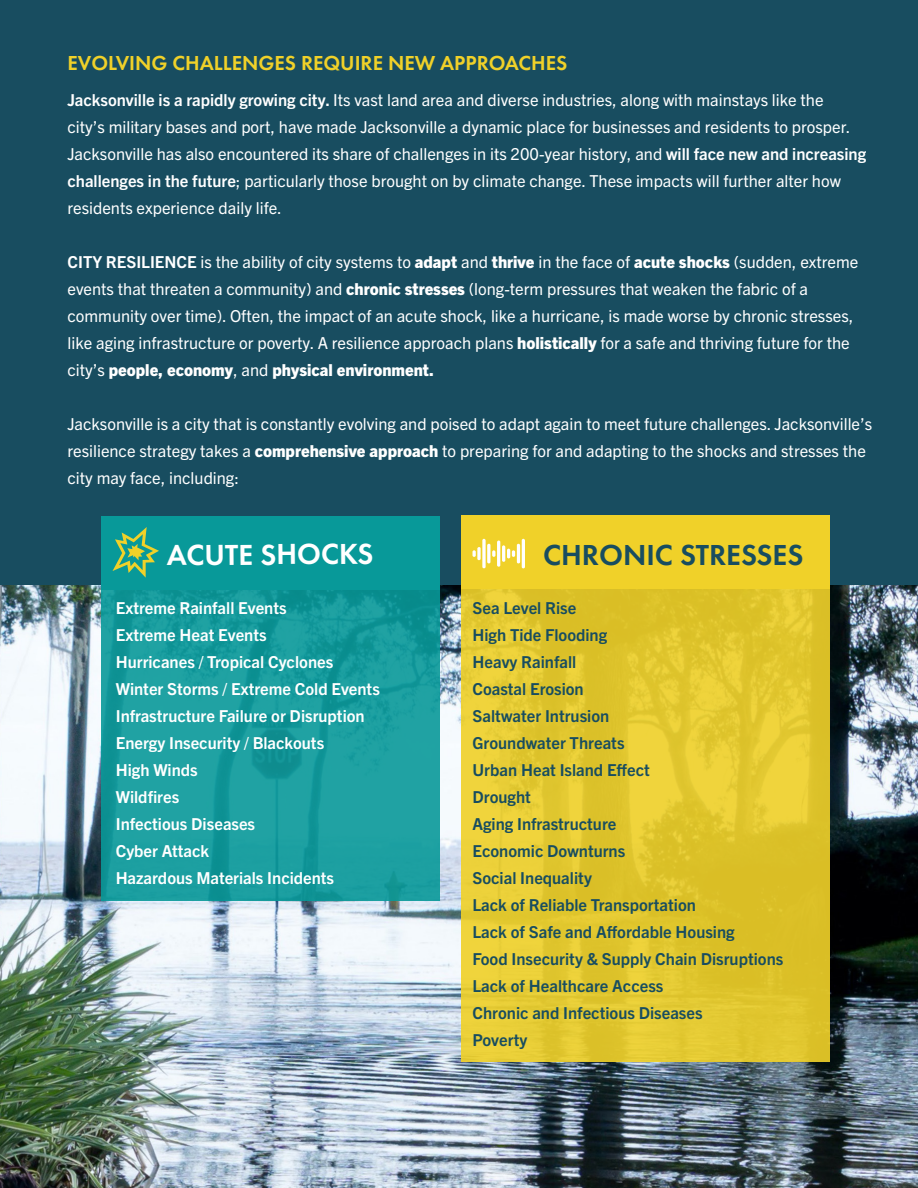
<style>
.page{position:relative;width:918px;height:1188px;background:#fff}
.page>*{position:absolute;margin:0;border:0;box-sizing:border-box;transform-origin:0 0}
.t1{font:600 30px "Futura PT";color:#184d60}
.t2{font:600 30px "Futura PT";letter-spacing:-.01em;color:#fff}
.t3{font:600 21px "Futura PT";color:#f0d129}
.t4{font:16.5px/27px "Trade Gothic Next LT Pro";color:#fff}
.t5{font:700 16.5px "Trade Gothic Next LT Pro";color:#184d60}
.t6{font:700 16.5px "Trade Gothic Next LT Pro";color:#fff}
.s1{font-weight:700}
.s2{font-weight:800}
</style>
<div class="page">
<img style="left:0;top:584px;width:918px;height:604px">
<div style="left:0;top:0;width:918px;height:584px;background:#184d60"></div>
<svg style="left:102px;top:589px;width:338px;height:312px;background:#199c9e"></svg>
<svg style="left:461px;top:589px;width:369px;height:473px;background:#e2c72f"></svg>
<div style="left:102px;top:516px;width:338px;height:73px;background:#089999"></div>
<svg style="left:113px;top:527px;width:46px;height:51px"></svg>
<div style="left:461px;top:516px;width:369px;height:73px;background:#f0d129"></div>
<svg style="left:472px;top:539px;width:53px;height:30px"></svg>
<p class="t3" style="left:68px;top:50px;width:502px">EVOLVING CHALLENGES REQUIRE NEW APPROACHES</p>
<p class="t4" style="left:68px;top:85px;width:800px"><span class="s1">Jacksonville is a rapidly growing city.</span> Its vast land area and diverse industries, along with mainstays like the<br>city’s military bases and port, have made Jacksonville a dynamic place for businesses and residents to prosper.<br>Jacksonville has also encountered its share of challenges in its 200-year history, and <span class="s1">will face new and increasing challenges in the future</span>; particularly those brought on by climate change. These impacts will further alter how residents experience daily life.</p>
<p class="t4" style="left:68px;top:247px;width:792px"><span class="s1">CITY RESILIENCE</span> is the ability of city systems to <span class="s2">adapt</span> and <span class="s2">thrive</span> in the face of <span class="s2">acute shocks</span> (sudden, extreme events that threaten a community) and <span class="s2">chronic stresses</span> (long-term pressures that weaken the fabric of a community over time). Often, the impact of an acute shock, like a hurricane, is made worse by chronic stresses, like aging infrastructure or poverty. A resilience approach plans <span class="s2">holistically</span> for a safe and thriving future for the city’s <span class="s2">people, economy</span>, and <span class="s2">physical environment.</span></p>
<p class="t4" style="left:68px;top:409px;width:806px">Jacksonville is a city that is constantly evolving and poised to adapt again to meet future challenges. Jacksonville’s resilience strategy takes a <span class="s2">comprehensive approach</span> to preparing for and adapting to the shocks and stresses the city may face, including:</p>
<p class="t2" style="left:167px;top:536px;width:208px">ACUTE SHOCKS</p>
<p class="t1" style="left:543px;top:536px;width:262px">CHRONIC STRESSES</p>
<p class="t6" style="left:116px;top:597px;width:172px">Extreme Rainfall Events</p>
<p class="t6" style="left:116px;top:624px;width:152px">Extreme Heat Events</p>
<p class="t6" style="left:116px;top:651px;width:219px">Hurricanes / Tropical Cyclones</p>
<p class="t6" style="left:116px;top:678px;width:266px">Winter Storms / Extreme Cold Events</p>
<p class="t6" style="left:116px;top:705px;width:250px">Infrastructure Failure or Disruption</p>
<p class="t6" style="left:116px;top:732px;width:210px">Energy Insecurity / Blackouts</p>
<p class="t6" style="left:116px;top:759px;width:84px">High Winds</p>
<p class="t6" style="left:116px;top:786px;width:65px">Wildfires</p>
<p class="t6" style="left:116px;top:813px;width:141px">Infectious Diseases</p>
<p class="t6" style="left:116px;top:840px;width:95px">Cyber Attack</p>
<p class="t6" style="left:116px;top:867px;width:220px">Hazardous Materials Incidents</p>
<p class="t5" style="left:472px;top:597px;width:105px">Sea Level Rise</p>
<p class="t5" style="left:472px;top:624px;width:136px">High Tide Flooding</p>
<p class="t5" style="left:472px;top:651px;width:105px">Heavy Rainfall</p>
<p class="t5" style="left:472px;top:678px;width:113px">Coastal Erosion</p>
<p class="t5" style="left:472px;top:705px;width:138px">Saltwater Intrusion</p>
<p class="t5" style="left:472px;top:732px;width:154px">Groundwater Threats</p>
<p class="t5" style="left:472px;top:759px;width:179px">Urban Heat Island Effect</p>
<p class="t5" style="left:472px;top:786px;width:60px">Drought</p>
<p class="t5" style="left:472px;top:813px;width:145px">Aging Infrastructure</p>
<p class="t5" style="left:472px;top:840px;width:154px">Economic Downturns</p>
<p class="t5" style="left:472px;top:867px;width:121px">Social Inequality</p>
<p class="t5" style="left:472px;top:894px;width:225px">Lack of Reliable Transportation</p>
<p class="t5" style="left:472px;top:921px;width:264px">Lack of Safe and Affordable Housing</p>
<p class="t5" style="left:472px;top:948px;width:312px">Food Insecurity &amp; Supply Chain Disruptions</p>
<p class="t5" style="left:472px;top:975px;width:192px">Lack of Healthcare Access</p>
<p class="t5" style="left:472px;top:1002px;width:232px">Chronic and Infectious Diseases</p>
<p class="t5" style="left:472px;top:1029px;width:56px">Poverty</p>
</div>
